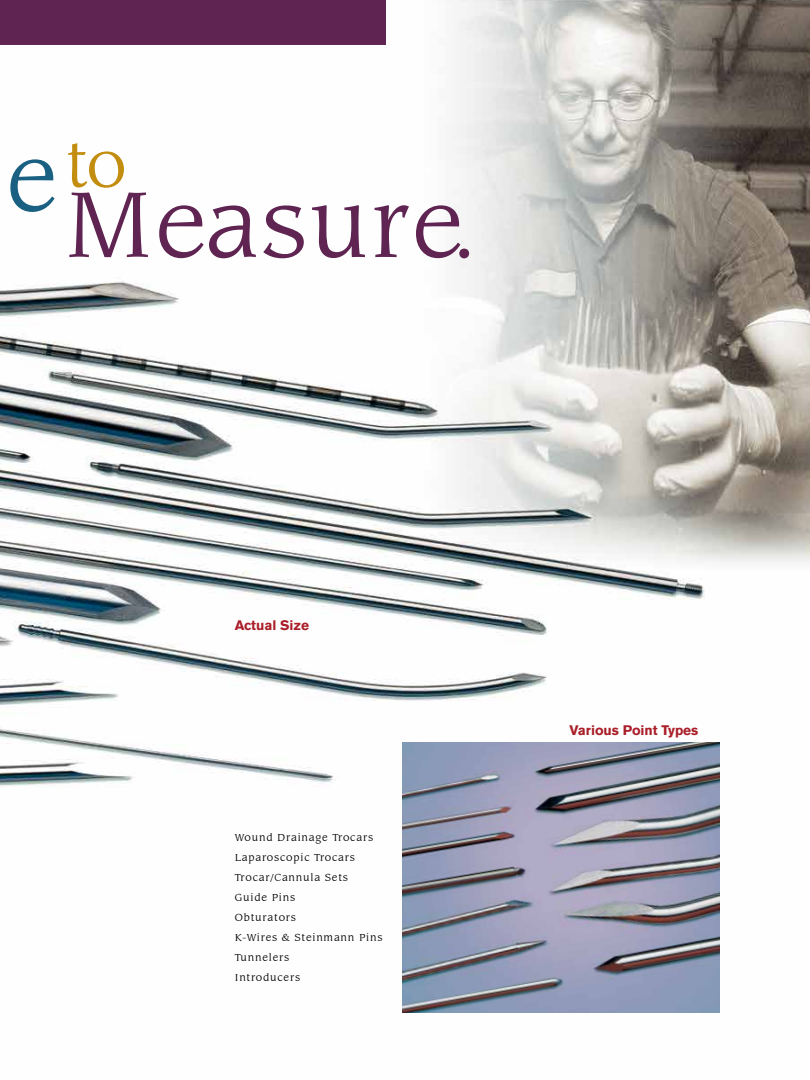
<style>
.page{position:relative;width:810px;height:1080px;background:#fff}
.page>*{position:absolute;margin:0;border:0;box-sizing:border-box;transform-origin:0 0}
.t1{font:103.12px "Leawood IT Cby BT";letter-spacing:.02em;color:#5f2451}
.t2{font:70.38px "Leawood IT Cby BT";color:#c38d0f}
.t3{font:700 13.75px "Akzidenz Grotesk BE";color:#aa1f29}
.t4{font:11.25px/20px "Leawood IT Cby BT";letter-spacing:.07em;color:#000}
</style>
<div class="page">
<img style="left:0;top:0;width:810px;height:1013px">
<div style="left:0;top:0;width:385px;height:45px;background:#5f2451"></div>
<img style="left:402px;top:742px;width:318px;height:270px">
<h2 class="t2" style="left:65px;top:124px;width:63px">to</h2>
<h1 class="t1" style="left:6px;top:164px;width:473px"><sup>e</sup>Measure.</h1>
<p class="t3" style="left:235px;top:618px;width:76px">Actual Size</p>
<p class="t4" style="left:235px;top:827px;width:149px">Wound Drainage Trocars<br>Laparoscopic Trocars<br>Trocar/Cannula Sets<br>Guide Pins<br>Obturators<br>K-Wires &amp; Steinmann Pins<br>Tunnelers<br>Introducers</p>
<p class="t3" style="left:570px;top:722px;width:130px">Various Point Types</p>
</div>
